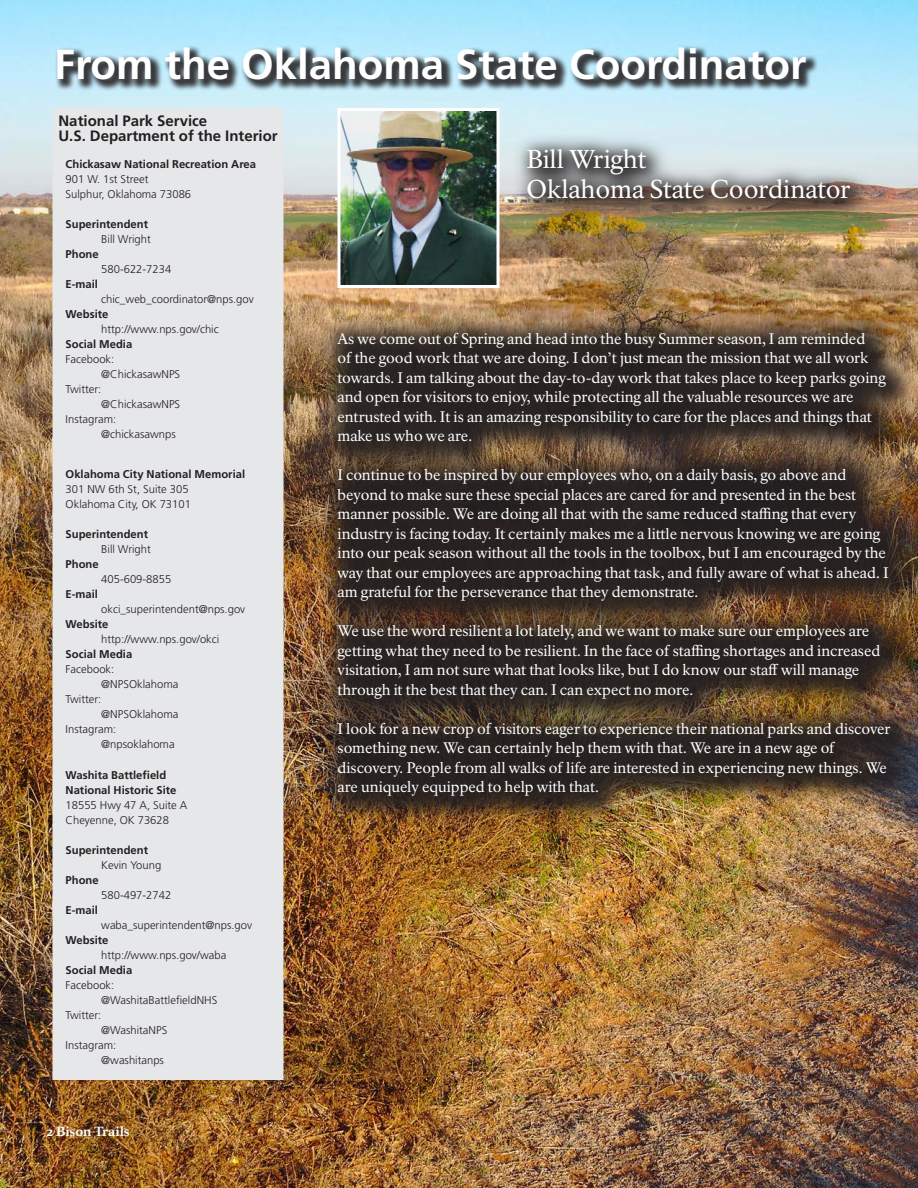
<style>
.page{position:relative;width:918px;height:1188px;background:#fff}
.page>*{position:absolute;margin:0;border:0;box-sizing:border-box;transform-origin:0 0}
.Newsletter_title{font:700 42px "Frutiger LT Std";color:#fff}
.Newsletter_title-2{font:25.5px/30px "NPS Rawlinson OT Old";letter-spacing:-.005em;color:#fff}
.Newsletter_title-3{font:15px/19.5px "NPS Rawlinson OT Old";letter-spacing:-.005em;color:#fff}
.t1{font:700 15px/15px "Frutiger LT Std";color:#231f20}
.t2{font:800 13.05px "NPS Rawlinson OT Old";letter-spacing:-.01em;color:#fff}
.Box-text__left_and_r{font:300 11.25px "Frutiger LT Std";color:#231f20}
.Box-text-bold__left{font:700 11.25px "Frutiger LT Std";color:#231f20}
.Box-text__left_and_r-2{font:700 11.25px "Frutiger LT Std";color:#231f20}
</style>
<div class="page">
<img style="left:0;top:0;width:918px;height:1188px">
<div style="left:511px;top:132px;width:365px;height:93px;background:#231f20;opacity:.9"></div>
<div style="left:518px;top:140px;width:351px;height:77px;background:#231f20;opacity:.9"></div>
<div style="left:52px;top:108px;width:232px;height:972px;background:#e6e7e9;border:2px solid #e6e7e9"></div>
<div style="left:55px;top:45px;width:763px;height:47px;background:#231f20;opacity:.87"></div>
<div style="left:314px;top:309px;width:604px;height:521px;background:#231f20;opacity:.91"></div>
<div style="left:333px;top:328px;width:581px;height:492px;background:#231f20;opacity:.9"></div>
<img style="left:342px;top:112px;width:154px;height:172px">
<div style="left:338px;top:108px;width:162px;height:180px;border:3px solid #fff"></div>
<p class="Newsletter_title" style="left:54px;top:39px;width:754px">From the Oklahoma State Coordinator</p>
<p class="t1" style="left:58px;top:113px;width:221px">National Park Service<br>U.S. Department of the Interior</p>
<p class="Box-text-bold__left" style="left:66px;top:158px;width:192px">Chickasaw National Recreation Area</p>
<p class="Box-text__left_and_r" style="left:66px;top:173px;width:84px">901 W. 1st Street</p>
<p class="Box-text__left_and_r" style="left:66px;top:188px;width:127px">Sulphur, Oklahoma 73086</p>
<p class="Box-text-bold__left" style="left:66px;top:218px;width:84px">Superintendent</p>
<p class="Box-text__left_and_r" style="left:101px;top:233px;width:51px">Bill Wright</p>
<p class="Box-text-bold__left" style="left:66px;top:248px;width:35px">Phone</p>
<p class="Box-text__left_and_r" style="left:101px;top:263px;width:72px">580-622-7234</p>
<p class="Box-text-bold__left" style="left:66px;top:278px;width:34px">E-mail</p>
<p class="Box-text__left_and_r" style="left:101px;top:293px;width:154px">chic_web_coordinator@nps.gov</p>
<p class="Box-text-bold__left" style="left:66px;top:308px;width:44px">Website</p>
<p class="Box-text__left_and_r" style="left:101px;top:323px;width:119px">http://www.nps.gov/chic</p>
<p class="Box-text__left_and_r-2" style="left:66px;top:338px;width:68px">Social Media</p>
<p class="Box-text__left_and_r" style="left:66px;top:353px;width:50px">Facebook:</p>
<p class="Box-text__left_and_r" style="left:101px;top:368px;width:81px">@ChickasawNPS</p>
<p class="Box-text__left_and_r" style="left:66px;top:383px;width:37px">Twitter:</p>
<p class="Box-text__left_and_r" style="left:101px;top:398px;width:81px">@ChickasawNPS</p>
<p class="Box-text__left_and_r" style="left:66px;top:413px;width:52px">Instagram:</p>
<p class="Box-text__left_and_r" style="left:101px;top:428px;width:76px">@chickasawnps</p>
<p class="Box-text-bold__left" style="left:66px;top:468px;width:181px">Oklahoma City National Memorial</p>
<p class="Box-text__left_and_r" style="left:66px;top:483px;width:125px">301 NW 6th St, Suite 305</p>
<p class="Box-text__left_and_r" style="left:66px;top:498px;width:127px">Oklahoma City, OK 73101</p>
<p class="Box-text-bold__left" style="left:66px;top:528px;width:84px">Superintendent</p>
<p class="Box-text__left_and_r" style="left:101px;top:543px;width:51px">Bill Wright</p>
<p class="Box-text-bold__left" style="left:66px;top:558px;width:35px">Phone</p>
<p class="Box-text__left_and_r" style="left:101px;top:573px;width:72px">405-609-8855</p>
<p class="Box-text-bold__left" style="left:66px;top:588px;width:34px">E-mail</p>
<p class="Box-text__left_and_r" style="left:101px;top:603px;width:146px">okci_superintendent@nps.gov</p>
<p class="Box-text-bold__left" style="left:66px;top:618px;width:44px">Website</p>
<p class="Box-text__left_and_r" style="left:101px;top:633px;width:120px">http://www.nps.gov/okci</p>
<p class="Box-text__left_and_r-2" style="left:66px;top:648px;width:68px">Social Media</p>
<p class="Box-text__left_and_r" style="left:66px;top:663px;width:50px">Facebook:</p>
<p class="Box-text__left_and_r" style="left:101px;top:678px;width:79px">@NPSOklahoma</p>
<p class="Box-text__left_and_r" style="left:66px;top:693px;width:37px">Twitter:</p>
<p class="Box-text__left_and_r" style="left:101px;top:708px;width:79px">@NPSOklahoma</p>
<p class="Box-text__left_and_r" style="left:66px;top:723px;width:52px">Instagram:</p>
<p class="Box-text__left_and_r" style="left:101px;top:738px;width:75px">@npsoklahoma</p>
<p class="Box-text-bold__left" style="left:66px;top:768px;width:102px">Washita Battlefield</p>
<p class="Box-text-bold__left" style="left:66px;top:783px;width:112px">National Historic Site</p>
<p class="Box-text__left_and_r" style="left:66px;top:799px;width:123px">18555 Hwy 47 A, Suite A</p>
<p class="Box-text__left_and_r" style="left:66px;top:814px;width:105px">Cheyenne, OK 73628</p>
<p class="Box-text-bold__left" style="left:66px;top:843px;width:84px">Superintendent</p>
<p class="Box-text__left_and_r" style="left:101px;top:859px;width:62px">Kevin Young</p>
<p class="Box-text__left_and_r-2" style="left:66px;top:873px;width:35px">Phone</p>
<p class="Box-text__left_and_r" style="left:101px;top:889px;width:72px">580-497-2742</p>
<p class="Box-text-bold__left" style="left:66px;top:903px;width:34px">E-mail</p>
<p class="Box-text__left_and_r" style="left:101px;top:919px;width:152px">waba_superintendent@nps.gov</p>
<p class="Box-text-bold__left" style="left:66px;top:933px;width:44px">Website</p>
<p class="Box-text__left_and_r" style="left:101px;top:949px;width:127px">http://www.nps.gov/waba</p>
<p class="Box-text__left_and_r-2" style="left:66px;top:963px;width:68px">Social Media</p>
<p class="Box-text__left_and_r" style="left:66px;top:979px;width:50px">Facebook:</p>
<p class="Box-text__left_and_r" style="left:101px;top:994px;width:118px">@WashitaBattlefieldNHS</p>
<p class="Box-text__left_and_r" style="left:66px;top:1009px;width:37px">Twitter:</p>
<p class="Box-text__left_and_r" style="left:101px;top:1024px;width:68px">@WashitaNPS</p>
<p class="Box-text__left_and_r" style="left:66px;top:1039px;width:52px">Instagram:</p>
<p class="Box-text__left_and_r" style="left:101px;top:1054px;width:64px">@washitanps</p>
<p class="t2" style="left:46px;top:1124px;width:85px">2 Bison Trails</p>
<p class="Newsletter_title-2" style="left:526px;top:144px;width:326px">Bill Wright<br>Oklahoma State Coordinator</p>
<p class="Newsletter_title-3" style="left:338px;top:329px;width:550px">As we come out of Spring and head into the busy Summer season, I am reminded<br>of the good work that we are doing. I don’t just mean the mission that we all work towards. I am talking about the day-to-day work that takes place to keep parks going and open for visitors to enjoy, while protecting all the valuable resources we are entrusted with. It is an amazing responsibility to care for the places and things that make us who we are.</p>
<p class="Newsletter_title-3" style="left:338px;top:466px;width:553px">I continue to be inspired by our employees who, on a daily basis, go above and beyond to make sure these special places are cared for and presented in the best manner possible. We are doing all that with the same reduced staffing that every industry is facing today. It certainly makes me a little nervous knowing we are going into our peak season without all the tools in the toolbox, but I am encouraged by the way that our employees are approaching that task, and fully aware of what is ahead. I am grateful for the perseverance that they demonstrate.</p>
<p class="Newsletter_title-3" style="left:338px;top:622px;width:544px">We use the word resilient a lot lately, and we want to make sure our employees are getting what they need to be resilient. In the face of staffing shortages and increased visitation, I am not sure what that looks like, but I do know our staff will manage through it the best that they can. I can expect no more.</p>
<p class="Newsletter_title-3" style="left:338px;top:719px;width:555px">I look for a new crop of visitors eager to experience their national parks and discover something new. We can certainly help them with that. We are in a new age of discovery. People from all walks of life are interested in experiencing new things. We are uniquely equipped to help with that.</p>
</div>
